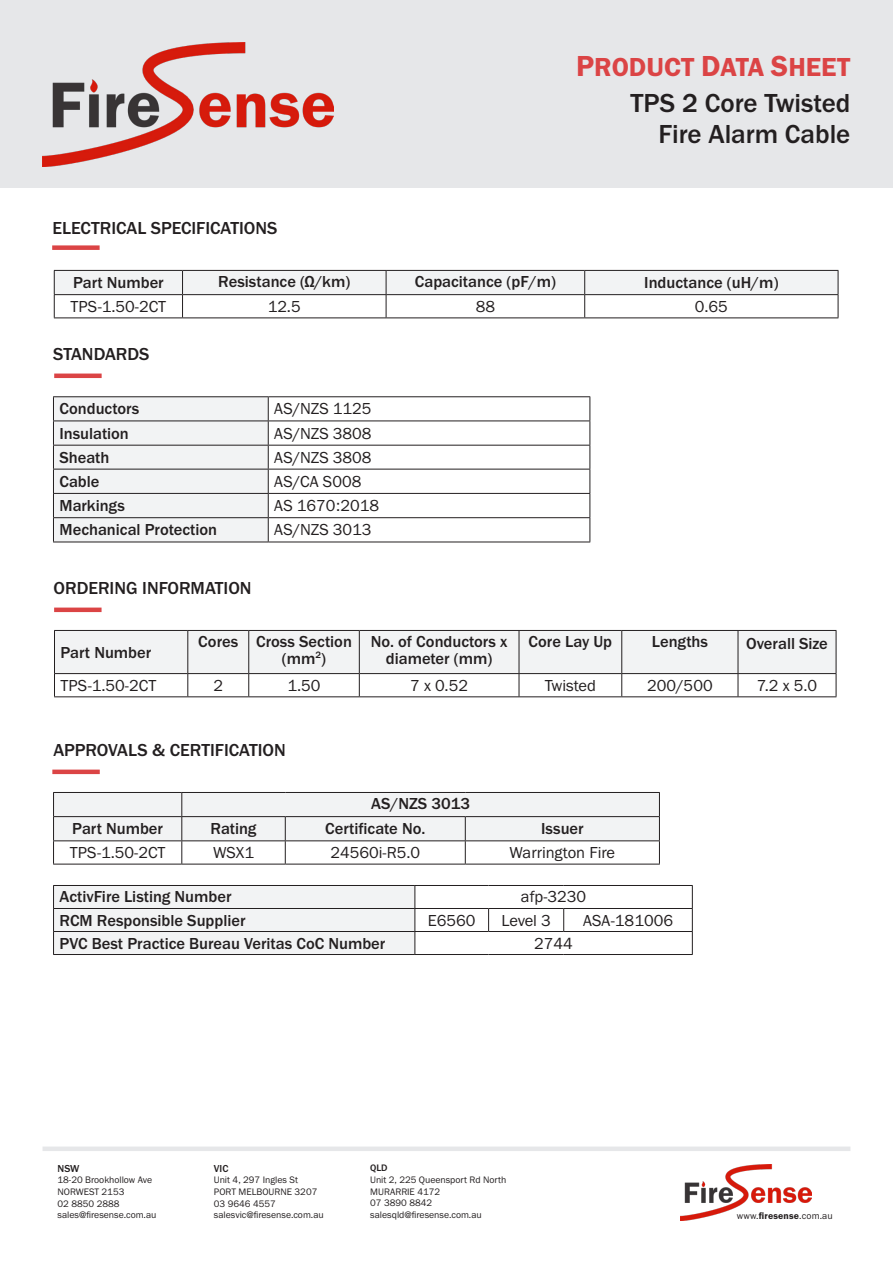
<style>
.page{position:relative;width:893px;height:1263px;background:#fff}
.page>*{position:absolute;margin:0;border:0;box-sizing:border-box;transform-origin:0 0}
.t1{font:500 27px "Franklin Gothic URW";color:#231f20}
.t2{font:27px "Franklin Gothic URW Dem";color:#db4445}
.t3{font:500 18px "Franklin Gothic URW";color:#231f20}
.t4{font:500 16.5px/16.5px "Franklin Gothic URW";color:#231f20;text-align:center}
.t5{font:16.5px "Franklin Gothic URW Boo";color:#231f20}
.t6{font:500 10.5px "Franklin Gothic URW";color:#231f20}
.t7{font:9.75px/11.7px "Franklin Gothic URW Boo";color:#231f20}
.t8{font:500 9.75px "Franklin Gothic URW";color:#231f20}
.s1{font-size:30px}
.s2{font-family:"Franklin Gothic URW Dem"}
</style>
<div class="page">
<div style="left:0;top:0;width:893px;height:187px;background:#e6e7e9"></div>
<img style="left:43px;top:43px;width:290px;height:123px">
<img style="left:680px;top:1165px;width:131px;height:55px">
<div style="left:43px;top:1146px;width:807px;height:5px;background:#e6e7e9"></div>
<hr style="left:54px;top:374px;width:48px;height:4px;background:#db4445">
<hr style="left:52px;top:770px;width:48px;height:4px;background:#db4445">
<hr style="left:465px;top:864px;width:195px;height:1px;background:#231f20">
<svg style="left:53px;top:792px;width:607px;height:72px"></svg>
<hr style="left:53px;top:864px;width:129px;height:1px;background:#231f20">
<hr style="left:182px;top:864px;width:103px;height:1px;background:#231f20">
<hr style="left:285px;top:864px;width:180px;height:1px;background:#231f20">
<hr style="left:53px;top:396px;width:215px;height:1px;background:#231f20">
<hr style="left:268px;top:396px;width:322px;height:1px;background:#231f20">
<hr style="left:53px;top:542px;width:215px;height:1px;background:#231f20">
<hr style="left:268px;top:420px;width:322px;height:1px;background:#231f20">
<svg style="left:589px;top:397px;width:1px;height:145px"></svg>
<hr style="left:268px;top:445px;width:322px;height:1px;background:#231f20">
<hr style="left:268px;top:517px;width:322px;height:1px;background:#231f20">
<hr style="left:268px;top:469px;width:322px;height:1px;background:#231f20">
<svg style="left:53px;top:397px;width:216px;height:145px"></svg>
<hr style="left:268px;top:493px;width:322px;height:1px;background:#231f20">
<hr style="left:268px;top:542px;width:322px;height:1px;background:#231f20">
<hr style="left:54px;top:608px;width:48px;height:4px;background:#db4445">
<div style="left:55px;top:630px;width:133px;height:44px;background:#f2f3f4"></div>
<hr style="left:54px;top:630px;width:134px;height:1px;background:#231f20">
<hr style="left:54px;top:631px;width:1px;height:42px;background:#231f20">
<hr style="left:54px;top:673px;width:134px;height:1px;background:#231f20">
<svg style="left:54px;top:674px;width:1px;height:22px"></svg>
<svg style="left:187px;top:630px;width:650px;height:66px"></svg>
<hr style="left:54px;top:696px;width:134px;height:1px;background:#231f20">
<hr style="left:188px;top:696px;width:61px;height:1px;background:#231f20">
<hr style="left:249px;top:696px;width:110px;height:1px;background:#231f20">
<hr style="left:359px;top:696px;width:160px;height:1px;background:#231f20">
<hr style="left:519px;top:696px;width:103px;height:1px;background:#231f20">
<hr style="left:622px;top:696px;width:116px;height:1px;background:#231f20">
<hr style="left:738px;top:696px;width:98px;height:1px;background:#231f20">
<div style="left:52px;top:245px;width:48px;height:5px;background:#db4445"></div>
<div style="left:54px;top:270px;width:129px;height:25px;background:#f2f3f4"></div>
<hr style="left:54px;top:270px;width:129px;height:1px;background:#231f20">
<hr style="left:54px;top:294px;width:129px;height:1px;background:#231f20">
<svg style="left:54px;top:271px;width:1px;height:46px"></svg>
<hr style="left:54px;top:317px;width:129px;height:1px;background:#231f20">
<hr style="left:585px;top:317px;width:253px;height:1px;background:#231f20">
<svg style="left:182px;top:270px;width:657px;height:47px"></svg>
<hr style="left:183px;top:317px;width:203px;height:1px;background:#231f20">
<hr style="left:386px;top:317px;width:199px;height:1px;background:#231f20">
<hr style="left:415px;top:885px;width:74px;height:1px;background:#231f20">
<hr style="left:489px;top:885px;width:75px;height:1px;background:#231f20">
<hr style="left:564px;top:885px;width:129px;height:1px;background:#231f20">
<hr style="left:415px;top:908px;width:74px;height:1px;background:#231f20">
<hr style="left:489px;top:908px;width:75px;height:1px;background:#231f20">
<svg style="left:488px;top:909px;width:1px;height:22px"></svg>
<hr style="left:564px;top:908px;width:129px;height:1px;background:#231f20">
<svg style="left:563px;top:909px;width:1px;height:22px"></svg>
<hr style="left:415px;top:931px;width:74px;height:1px;background:#231f20">
<div style="left:53px;top:885px;width:362px;height:69px;background:#f2f3f4"></div>
<hr style="left:489px;top:931px;width:75px;height:1px;background:#231f20">
<hr style="left:564px;top:931px;width:129px;height:1px;background:#231f20">
<svg style="left:692px;top:886px;width:1px;height:68px"></svg>
<hr style="left:53px;top:954px;width:362px;height:1px;background:#231f20">
<hr style="left:415px;top:954px;width:74px;height:1px;background:#231f20">
<hr style="left:489px;top:954px;width:75px;height:1px;background:#231f20">
<hr style="left:564px;top:954px;width:129px;height:1px;background:#231f20">
<h1 class="t2" style="left:576px;top:50px;width:276px"><span class="s1">P</span>RODUCT <span class="s1">D</span>ATA <span class="s1">S</span>HEET</h1>
<p class="t3" style="left:53px;top:217px;width:226px">ELECTRICAL SPECIFICATIONS</p>
<p class="t1" style="left:630px;top:86px;width:221px">TPS 2 Core Twisted</p>
<p class="t1" style="left:658px;top:117px;width:193px">Fire Alarm Cable</p>
<p class="t4" style="left:73px;top:274px;width:92px">Part Number</p>
<p class="t4" style="left:218px;top:273px;width:133px">Resistance (Ω/km)</p>
<p class="t4" style="left:415px;top:273px;width:143px">Capacitance (pF/m)</p>
<p class="t4" style="left:644px;top:274px;width:136px">Inductance (uH/m)</p>
<p class="t5" style="left:70px;top:296px;width:97px">TPS-1.50-2CT</p>
<p class="t5" style="left:268px;top:296px;width:34px">12.5</p>
<p class="t5" style="left:476px;top:296px;width:21px">88</p>
<p class="t5" style="left:695px;top:296px;width:34px">0.65</p>
<p class="t3" style="left:53px;top:343px;width:98px">STANDARDS</p>
<p class="t4" style="left:59px;top:400px;width:81px">Conductors</p>
<p class="t5" style="left:274px;top:399px;width:99px">AS/NZS 1125</p>
<p class="t4" style="left:59px;top:424px;width:71px">Insulation</p>
<p class="t5" style="left:274px;top:423px;width:99px">AS/NZS 3808</p>
<p class="t4" style="left:59px;top:449px;width:51px">Sheath</p>
<p class="t5" style="left:274px;top:447px;width:99px">AS/NZS 3808</p>
<p class="t4" style="left:59px;top:473px;width:42px">Cable</p>
<p class="t5" style="left:274px;top:471px;width:89px">AS/CA S008</p>
<p class="t4" style="left:59px;top:497px;width:67px">Markings</p>
<p class="t5" style="left:274px;top:495px;width:106px">AS 1670:2018</p>
<p class="t4" style="left:59px;top:521px;width:159px">Mechanical Protection</p>
<p class="t5" style="left:274px;top:520px;width:99px">AS/NZS 3013</p>
<p class="t3" style="left:54px;top:577px;width:199px">ORDERING INFORMATION</p>
<p class="t4" style="left:61px;top:643px;width:92px">Part Number</p>
<p class="t4" style="left:198px;top:633px;width:41px">Cores</p>
<p class="t4" style="left:256px;top:633px;width:97px">Cross Section (mm<sup>2</sup>)</p>
<p class="t4" style="left:371px;top:633px;width:138px">No. of Conductors x diameter (mm)</p>
<p class="t4" style="left:529px;top:633px;width:85px">Core Lay Up</p>
<p class="t4" style="left:652px;top:633px;width:58px">Lengths</p>
<p class="t4" style="left:746px;top:635px;width:83px">Overall Size</p>
<p class="t5" style="left:61px;top:675px;width:97px">TPS-1.50-2CT</p>
<p class="t5" style="left:213px;top:675px;width:11px">2</p>
<p class="t5" style="left:287px;top:675px;width:35px">1.50</p>
<p class="t5" style="left:410px;top:675px;width:59px">7 x 0.52</p>
<p class="t5" style="left:545px;top:675px;width:53px">Twisted</p>
<p class="t5" style="left:647px;top:675px;width:67px">200/500</p>
<p class="t5" style="left:757px;top:675px;width:62px">7.2 x 5.0</p>
<p class="t3" style="left:53px;top:739px;width:234px">APPROVALS &amp; CERTIFICATION</p>
<p class="t4" style="left:371px;top:795px;width:100px">AS/NZS 3013</p>
<p class="t4" style="left:72px;top:820px;width:92px">Part Number</p>
<p class="t4" style="left:211px;top:819px;width:47px">Rating</p>
<p class="t4" style="left:325px;top:819px;width:102px">Certificate No.</p>
<p class="t4" style="left:541px;top:820px;width:44px">Issuer</p>
<p class="t5" style="left:70px;top:842px;width:97px">TPS-1.50-2CT</p>
<p class="t5" style="left:213px;top:842px;width:43px">WSX1</p>
<p class="t5" style="left:330px;top:842px;width:91px">24560i-R5.0</p>
<p class="t5" style="left:509px;top:842px;width:107px">Warrington Fire</p>
<p class="t4" style="left:60px;top:888px;width:173px">ActivFire Listing Number</p>
<p class="t5" style="left:521px;top:887px;width:67px">afp-3230</p>
<p class="t4" style="left:60px;top:911px;width:188px">RCM Responsible Supplier</p>
<p class="t5" style="left:428px;top:910px;width:49px">E6560</p>
<p class="t5" style="left:501px;top:910px;width:51px">Level 3</p>
<p class="t5" style="left:583px;top:910px;width:92px">ASA-181006</p>
<p class="t4" style="left:60px;top:934px;width:327px">PVC Best Practice Bureau Veritas CoC Number</p>
<p class="t5" style="left:534px;top:933px;width:40px">2744</p>
<p class="t6" style="left:58px;top:1162px;width:23px">NSW</p>
<p class="t7" style="left:58px;top:1174px;width:100px">18-20 Brookhollow Ave<br>NORWEST 2153<br>02 8850 2888 sales@firesense.com.au</p>
<p class="t6" style="left:214px;top:1162px;width:16px">VIC</p>
<p class="t7" style="left:214px;top:1174px;width:111px">Unit 4, 297 Ingles St<br>PORT MELBOURNE 3207<br>03 9646 4557 salesvic@firesense.com.au</p>
<p class="t8" style="left:370px;top:1162px;width:19px">QLD</p>
<p class="t7" style="left:370px;top:1173px;width:138px">Unit 2, 225 Queensport Rd North<br>MURARRIE 4172<br>07 3890 8842 salesqld@firesense.com.au</p>
<p class="t7" style="left:737px;top:1209px;width:98px">www.<span class="s2">firesense</span>.com.au</p>
</div>
